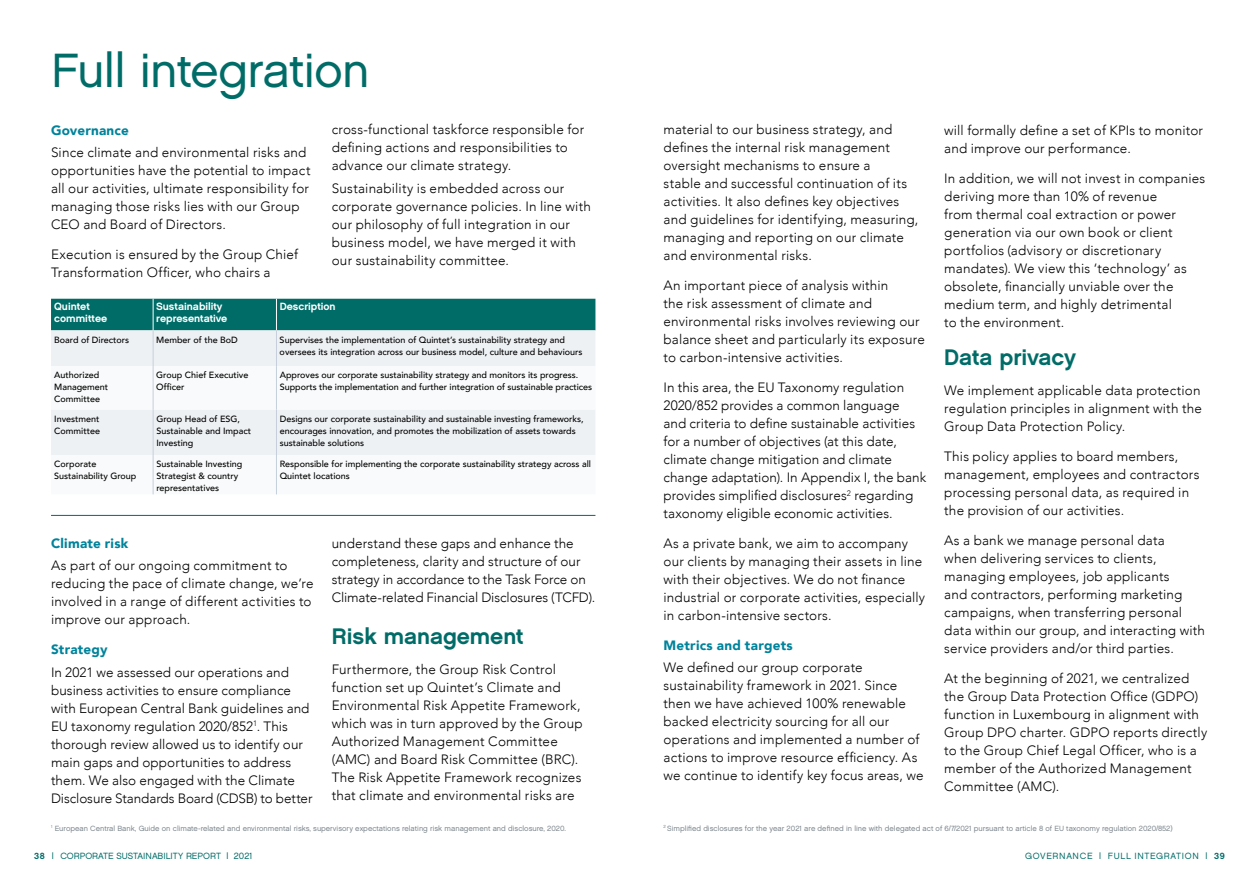
<style>
.page{position:relative;width:1259px;height:893px;background:#fff}
.page>*{position:absolute;margin:0;border:0;box-sizing:border-box;transform-origin:0 0}
.t1{font:48px "Chalet London Nineteen Sixty";letter-spacing:-.015em;color:#006c68}
.t2{font:22.5px "Chalet New York Nineteen Sixty";color:#006c68}
.t3{font:300 13.5px/18px "Avenir";letter-spacing:.01em;color:#000}
.t4{font:900 13.5px "Avenir";letter-spacing:.015em;color:#00839b}
.t5{font:10.5px/12.6px "Chalet New York Nineteen Sixty";color:#fff}
.t6{font:500 9px/12px "Avenir";color:#000}
.t7{font:9px "Chalet London Nineteen Sixty";color:#006c68}
.t8{font:9px "Chalet London Nineteen Sixty";letter-spacing:.07em;color:#006c68}
.t9{font:7.5px "Chalet London Nineteen Sixty";color:#7c868d}
.s1{font-family:"Chalet New York Nineteen Sixty"}
</style>
<div class="page">
<div style="left:51px;top:299px;width:544px;height:31px;background:#006c68"></div>
<div style="left:51px;top:330px;width:544px;height:36px;background:#eef1f4"></div>
<svg style="left:51px;top:366px;width:544px;height:128px"></svg>
<hr style="left:153px;top:299px;width:1px;height:31px;background:#fff">
<hr style="left:276px;top:299px;width:1px;height:31px;background:#fff">
<hr style="left:153px;top:330px;width:1px;height:36px;background:#c5cfdb">
<hr style="left:276px;top:330px;width:1px;height:36px;background:#c5cfdb">
<hr style="left:153px;top:366px;width:1px;height:43px;background:#c5cfdb">
<hr style="left:276px;top:366px;width:1px;height:43px;background:#c5cfdb">
<hr style="left:153px;top:409px;width:1px;height:46px;background:#c5cfdb">
<hr style="left:276px;top:409px;width:1px;height:46px;background:#c5cfdb">
<hr style="left:153px;top:455px;width:1px;height:39px;background:#c5cfdb">
<hr style="left:276px;top:455px;width:1px;height:39px;background:#c5cfdb">
<hr style="left:51px;top:515px;width:544px;height:1px;background:#006c68">
<h1 class="t1" style="left:51px;top:41px;width:320px">Full integration</h1>
<p class="t4" style="left:51px;top:118px;width:79px">Governance</p>
<p class="t3" style="left:51px;top:143px;width:261px">Since climate and environmental risks and opportunities have the potential to impact all our activities, ultimate responsibility for managing those risks lies with our Group CEO and Board of Directors.</p>
<p class="t3" style="left:51px;top:245px;width:249px">Execution is ensured by the Group Chief<br>Transformation Officer, who chairs a</p>
<p class="t3" style="left:332px;top:120px;width:254px">cross-functional taskforce responsible for defining actions and responsibilities to advance our climate strategy.</p>
<p class="t3" style="left:332px;top:180px;width:261px">Sustainability is embedded across our corporate governance policies. In line with our philosophy of full integration in our business model, we have merged it with our sustainability committee.</p>
<p class="t5" style="left:54px;top:300px;width:55px">Quintet committee</p>
<p class="t5" style="left:156px;top:300px;width:73px">Sustainability representative</p>
<p class="t5" style="left:280px;top:300px;width:57px">Description</p>
<p class="t6" style="left:54px;top:333px;width:77px">Board of Directors</p>
<p class="t6" style="left:156px;top:333px;width:83px">Member of the BoD</p>
<p class="t6" style="left:280px;top:333px;width:304px">Supervises the implementation of Quintet’s sustainability strategy and oversees its integration across our business model, culture and behaviours</p>
<p class="t6" style="left:54px;top:369px;width:56px">Authorized<br>Management<br>Committee</p>
<p class="t6" style="left:156px;top:369px;width:94px">Group Chief Executive<br>Officer</p>
<p class="t6" style="left:280px;top:369px;width:314px">Approves our corporate sustainability strategy and monitors its progress.<br>Supports the implementation and further integration of sustainable practices</p>
<p class="t6" style="left:54px;top:412px;width:47px">Investment<br>Committee</p>
<p class="t6" style="left:156px;top:412px;width:96px">Group Head of ESG,<br>Sustainable and Impact<br>Investing</p>
<p class="t6" style="left:280px;top:412px;width:306px">Designs our corporate sustainability and sustainable investing frameworks, encourages innovation, and promotes the mobilization of assets towards sustainable solutions</p>
<p class="t6" style="left:54px;top:458px;width:84px">Corporate<br>Sustainability Group</p>
<p class="t6" style="left:156px;top:458px;width:88px">Sustainable Investing<br>Strategist &amp; country representatives</p>
<p class="t6" style="left:280px;top:457px;width:313px">Responsible for implementing the corporate sustainability strategy across all<br>Quintet locations</p>
<p class="t4" style="left:51px;top:532px;width:79px">Climate risk</p>
<p class="t3" style="left:51px;top:557px;width:264px">As part of our ongoing commitment to reducing the pace of climate change, we’re involved in a range of different activities to improve our approach.</p>
<p class="t4" style="left:51px;top:638px;width:58px">Strategy</p>
<p class="t3" style="left:51px;top:663px;width:263px">In 2021 we assessed our operations and business activities to ensure compliance with European Central Bank guidelines and EU taxonomy regulation 2020/852<sup>1</sup>. This thorough review allowed us to identify our main gaps and opportunities to address them. We also engaged with the Climate Disclosure Standards Board (CDSB) to better</p>
<p class="t3" style="left:332px;top:535px;width:265px">understand these gaps and enhance the completeness, clarity and structure of our strategy in accordance to the Task Force on Climate-related Financial Disclosures (TCFD).</p>
<h2 class="t2" style="left:332px;top:622px;width:193px">Risk management</h2>
<p class="t3" style="left:332px;top:661px;width:252px">Furthermore, the Group Risk Control function set up Quintet’s Climate and Environmental Risk Appetite Framework, which was in turn approved by the Group Authorized Management Committee (AMC) and Board Risk Committee (BRC).<br>The Risk Appetite Framework recognizes that climate and environmental risks are</p>
<p class="t9" style="left:51px;top:823px;width:516px"><sup>1</sup> European Central Bank, Guide on climate-related and environmental risks, supervisory expectations relating risk management and disclosure, 2020.</p>
<p class="t7" style="left:34px;top:850px;width:220px"><span class="s1">38</span> | CORPORATE SUSTAINABILITY REPORT | 2021</p>
<p class="t3" style="left:663px;top:120px;width:256px">material to our business strategy, and defines the internal risk management oversight mechanisms to ensure a<br>stable and successful continuation of its activities. It also defines key objectives and guidelines for identifying, measuring, managing and reporting on our climate and environmental risks.</p>
<p class="t3" style="left:663px;top:276px;width:263px">An important piece of analysis within<br>the risk assessment of climate and environmental risks involves reviewing our balance sheet and particularly its exposure to carbon-intensive activities.</p>
<p class="t3" style="left:663px;top:378px;width:264px">In this area, the EU Taxonomy regulation 2020/852 provides a common language<br>and criteria to define sustainable activities for a number of objectives (at this date, climate change mitigation and climate change adaptation). In Appendix I, the bank provides simplified disclosures<sup>2</sup> regarding taxonomy eligible economic activities.</p>
<p class="t3" style="left:663px;top:534px;width:263px">As a private bank, we aim to accompany our clients by managing their assets in line with their objectives. We do not finance industrial or corporate activities, especially in carbon-intensive sectors.</p>
<p class="t4" style="left:663px;top:634px;width:131px">Metrics and targets</p>
<p class="t3" style="left:663px;top:659px;width:262px">We defined our group corporate sustainability framework in 2021. Since then we have achieved 100% renewable backed electricity sourcing for all our operations and implemented a number of actions to improve resource efficiency. As we continue to identify key focus areas, we</p>
<p class="t3" style="left:944px;top:121px;width:260px">will formally define a set of KPIs to monitor and improve our performance.</p>
<p class="t3" style="left:944px;top:169px;width:262px">In addition, we will not invest in companies deriving more than 10% of revenue<br>from thermal coal extraction or power generation via our own book or client portfolios (advisory or discretionary mandates). We view this ‘technology’ as obsolete, financially unviable over the medium term, and highly detrimental<br>to the environment.</p>
<h2 class="t2" style="left:944px;top:343px;width:133px">Data privacy</h2>
<p class="t3" style="left:944px;top:382px;width:259px;text-align:justify">We implement applicable data protection regulation principles in alignment with the Group Data Protection Policy.</p>
<p class="t3" style="left:944px;top:448px;width:257px">This policy applies to board members, management, employees and contractors processing personal data, as required in the provision of our activities.</p>
<p class="t3" style="left:944px;top:531px;width:262px">As a bank we manage personal data<br>when delivering services to clients, managing employees, job applicants<br>and contractors, performing marketing campaigns, when transferring personal data within our group, and interacting with service providers and/or third parties.</p>
<p class="t3" style="left:944px;top:669px;width:264px">At the beginning of 2021, we centralized the Group Data Protection Office (GDPO) function in Luxembourg in alignment with Group DPO charter. GDPO reports directly to the Group Chief Legal Officer, who is a member of the Authorized Management Committee (AMC).</p>
<p class="t9" style="left:663px;top:823px;width:511px"><sup>2</sup> Simplified disclosures for the year 2021 are defined in line with delegated act of 6/7/2021 pursuant to article 8 of EU taxonomy regulation 2020/852)</p>
<p class="t8" style="left:1025px;top:850px;width:201px">GOVERNANCE | FULL INTEGRATION | <span class="s1">39</span></p>
</div>
